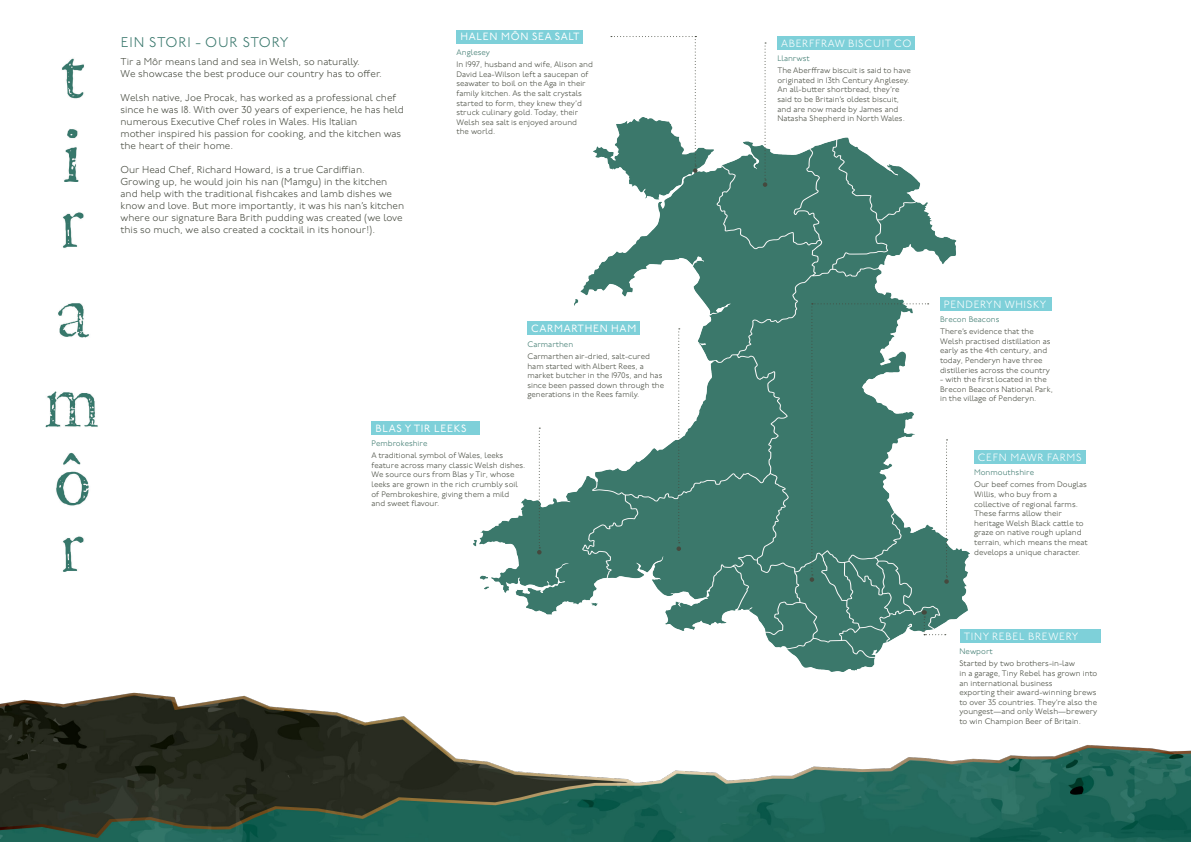
<style>
.page{position:relative;width:1191px;height:842px;background:#fff}
.page>*{position:absolute;margin:0;border:0;box-sizing:border-box;transform-origin:0 0}
.t1{font:300 14px "P22 Underground";letter-spacing:.065em;color:#39776c}
.t2{font:300 10.5px "P22 Underground";letter-spacing:.065em;color:#fff}
.t3{font:10.5px "P22 Underground";letter-spacing:.065em;color:#fff}
.t4{font:300 10px/12px "P22 Underground";color:#45493e}
.t5{font:300 8px/9.6px "P22 Underground";color:#45493e}
.t6{font:300 8px "P22 Underground";color:#39776c}
</style>
<div class="page">
<img style="left:45px;top:58px;width:53px;height:514px">
<img style="left:0;top:692px;width:1191px;height:150px">
<img style="left:473px;top:137px;width:497px;height:535px">
<div style="left:777px;top:36px;width:138px;height:13px;background:#7ed0d9"></div>
<svg style="left:763px;top:43px;width:4px;height:144px"></svg>
<div style="left:456px;top:30px;width:127px;height:13px;background:#7ed0d9"></div>
<svg style="left:611px;top:36px;width:86px;height:137px"></svg>
<div style="left:371px;top:421px;width:109px;height:13px;background:#7ed0d9"></div>
<svg style="left:537px;top:428px;width:4px;height:126px"></svg>
<div style="left:527px;top:322px;width:112px;height:13px;background:#7ed0d9"></div>
<svg style="left:676px;top:328px;width:5px;height:223px"></svg>
<div style="left:959px;top:629px;width:141px;height:13px;background:#7ed0d9"></div>
<svg style="left:921px;top:610px;width:24px;height:25px"></svg>
<div style="left:974px;top:450px;width:111px;height:13px;background:#7ed0d9"></div>
<svg style="left:944px;top:439px;width:4px;height:145px"></svg>
<div style="left:940px;top:297px;width:111px;height:13px;background:#7ed0d9"></div>
<svg style="left:809px;top:303px;width:119px;height:279px"></svg>
<p class="t1" style="left:121px;top:34px;width:169px">EIN STORI - OUR STORY</p>
<p class="t4" style="left:120px;top:56px;width:263px">Tir a Môr means land and sea in Welsh, so naturally.<br>We showcase the best produce our country has to offer.</p>
<p class="t4" style="left:120px;top:92px;width:285px">Welsh native, Joe Procak, has worked as a professional chef since he was 18. With over 30 years of experience, he has held numerous Executive Chef roles in Wales. His Italian<br>mother inspired his passion for cooking, and the kitchen was the heart of their home.</p>
<p class="t4" style="left:120px;top:164px;width:285px">Our Head Chef, Richard Howard, is a true Cardiffian.<br>Growing up, he would join his nan (Mamgu) in the kitchen and help with the traditional fishcakes and lamb dishes we know and love. But more importantly, it was his nan’s kitchen where our signature Bara Brith pudding was created (we love this so much, we also created a cocktail in its honour!).</p>
<p class="t3" style="left:460px;top:31px;width:121px">HALEN MÔN SEA SALT</p>
<p class="t6" style="left:456px;top:48px;width:35px">Anglesey</p>
<p class="t5" style="left:456px;top:60px;width:138px">In 1997, husband and wife, Alison and<br>David Lea-Wilson left a saucepan of seawater to boil on the Aga in their family kitchen. As the salt crystals started to form, they knew they’d struck culinary gold. Today, their<br>Welsh sea salt is enjoyed around<br>the world.</p>
<p class="t3" style="left:531px;top:323px;width:107px">CARMARTHEN HAM</p>
<p class="t6" style="left:527px;top:340px;width:47px">Carmarthen</p>
<p class="t5" style="left:527px;top:352px;width:138px">Carmarthen air-dried, salt-cured ham started with Albert Rees, a market butcher in the 1970s, and has since been passed down through the generations in the Rees family.</p>
<p class="t3" style="left:375px;top:422px;width:93px">BLAS Y TIR LEEKS</p>
<p class="t6" style="left:371px;top:439px;width:57px">Pembrokeshire</p>
<p class="t5" style="left:371px;top:451px;width:155px">A traditional symbol of Wales, leeks feature across many classic Welsh dishes.<br>We source ours from Blas y Tir, whose leeks are grown in the rich crumbly soil of Pembrokeshire, giving them a mild<br>and sweet flavour.</p>
<p class="t2" style="left:781px;top:37px;width:132px">ABERFFRAW BISCUIT CO</p>
<p class="t6" style="left:777px;top:54px;width:34px">Llanrwst</p>
<p class="t5" style="left:777px;top:66px;width:135px">The Aberffraw biscuit is said to have originated in 13th Century Anglesey.<br>An all-butter shortbread, they’re said to be Britain’s oldest biscuit, and are now made by James and Natasha Shepherd in North Wales.</p>
<p class="t2" style="left:943px;top:298px;width:104px">PENDERYN WHISKY</p>
<p class="t6" style="left:940px;top:315px;width:61px">Brecon Beacons</p>
<p class="t5" style="left:940px;top:327px;width:112px">There’s evidence that the<br>Welsh practised distillation as early as the 4th century, and today, Penderyn have three distilleries across the country</p>
<p class="t5" style="left:940px;top:375px;width:114px">- with the first located in the<br>Brecon Beacons National Park, in the village of Penderyn.</p>
<p class="t2" style="left:977px;top:451px;width:105px">CEFN MAWR FARMS</p>
<p class="t6" style="left:974px;top:468px;width:61px">Monmouthshire</p>
<p class="t5" style="left:974px;top:480px;width:115px">Our beef comes from Douglas<br>Willis, who buy from a collective of regional farms.<br>These farms allow their heritage Welsh Black cattle to graze on native rough upland terrain, which means the meat develops a unique character.</p>
<p class="t2" style="left:963px;top:630px;width:116px">TINY REBEL BREWERY</p>
<p class="t6" style="left:959px;top:647px;width:35px">Newport</p>
<p class="t5" style="left:959px;top:659px;width:139px">Started by two brothers-in-law<br>in a garage, Tiny Rebel has grown into an international business<br>exporting their award-winning brews to over 35 countries. They’re also the youngest—and only Welsh—brewery to win Champion Beer of Britain.</p>
</div>
